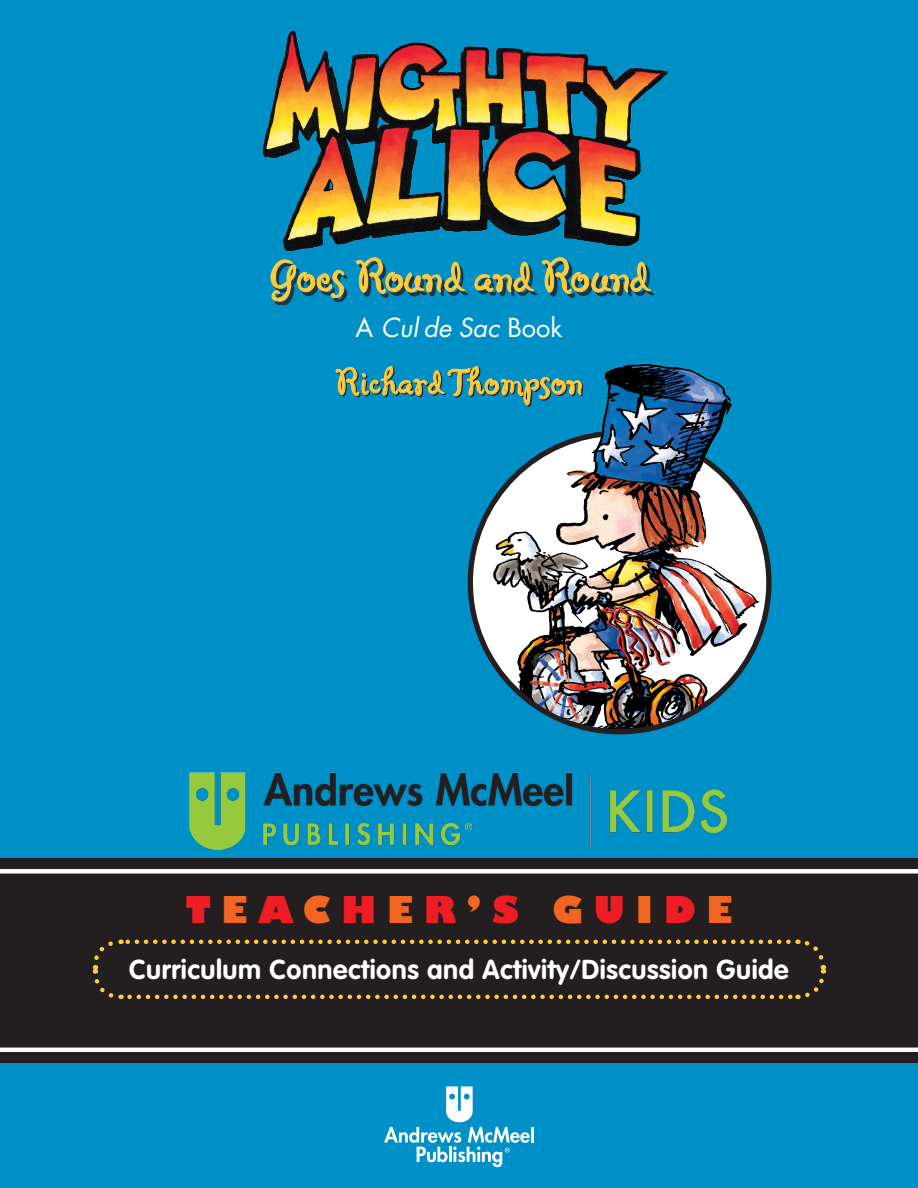
<style>
.page{position:relative;width:918px;height:1188px;background:#0090c8}
.page>*{position:absolute;margin:0;border:0;box-sizing:border-box;transform-origin:0 0}
.t1{font:60px "Cafe Mimi MVB";color:#fecc3e;scale:1.05 1}
.t2{font:47.25px "Cafe Mimi MVB";letter-spacing:.01em;color:#fecc3e;scale:1.05 1}
.t3{font:800 36px "Gill Sans";letter-spacing:.3em;color:#ee1d23}
.t4{font:700 27px "VAG Rounded";letter-spacing:.02em;color:#fff}
.t5{font:italic 25.5px "Futura";color:#fff}
.s1{font-style:normal}
.s2{color:#f36621}
</style>
<div class="page">
<div style="left:0;top:859px;width:918px;height:204px;background:#231f20"></div>
<svg style="left:0;top:869px;width:918px;height:183px"></svg>
<hr style="left:531px;top:1127px;width:3px;height:15px;background:#fff">
<svg style="left:384px;top:1086px;width:146px;height:81px"></svg>
<svg style="left:90px;top:937px;width:738px;height:65px"></svg>
<div style="left:274px;top:261px;width:380px;height:44px;background:#231f20;opacity:.8"></div>
<svg style="left:270px;top:272px;width:75px;height:30px"></svg>
<svg style="left:355px;top:272px;width:111px;height:22px"></svg>
<svg style="left:474px;top:272px;width:61px;height:21px"></svg>
<svg style="left:541px;top:272px;width:110px;height:22px"></svg>
<img style="left:262px;top:30px;width:407px;height:242px">
<svg style="left:335px;top:366px;width:248px;height:40px"></svg>
<img style="left:470px;top:433px;width:299px;height:299px;border-radius:149px">
<img style="left:585px;top:363px;width:147px;height:99px">
<img style="left:189px;top:773px;width:538px;height:77px">
<p class="t1" style="left:269px;top:249px;width:363px">Goes Round and Round</p>
<p class="t5" style="left:356px;top:311px;width:208px"><span class="s1">A</span> Cul de Sac <span class="s1">Book</span></p>
<p class="t2" style="left:335px;top:360px;width:238px">Richard Thompson</p>
<p class="t3" style="left:186px;top:887px;width:548px">T<span class="s2">E</span>A<span class="s2">C</span>H<span class="s2">E</span>R<span class="s2">’</span>S <span class="s2">G</span>U<span class="s2">I</span>D<span class="s2">E</span></p>
<p class="t4" style="left:129px;top:953px;width:661px">Curriculum Connections and Activity/Discussion Guide</p>
</div>
